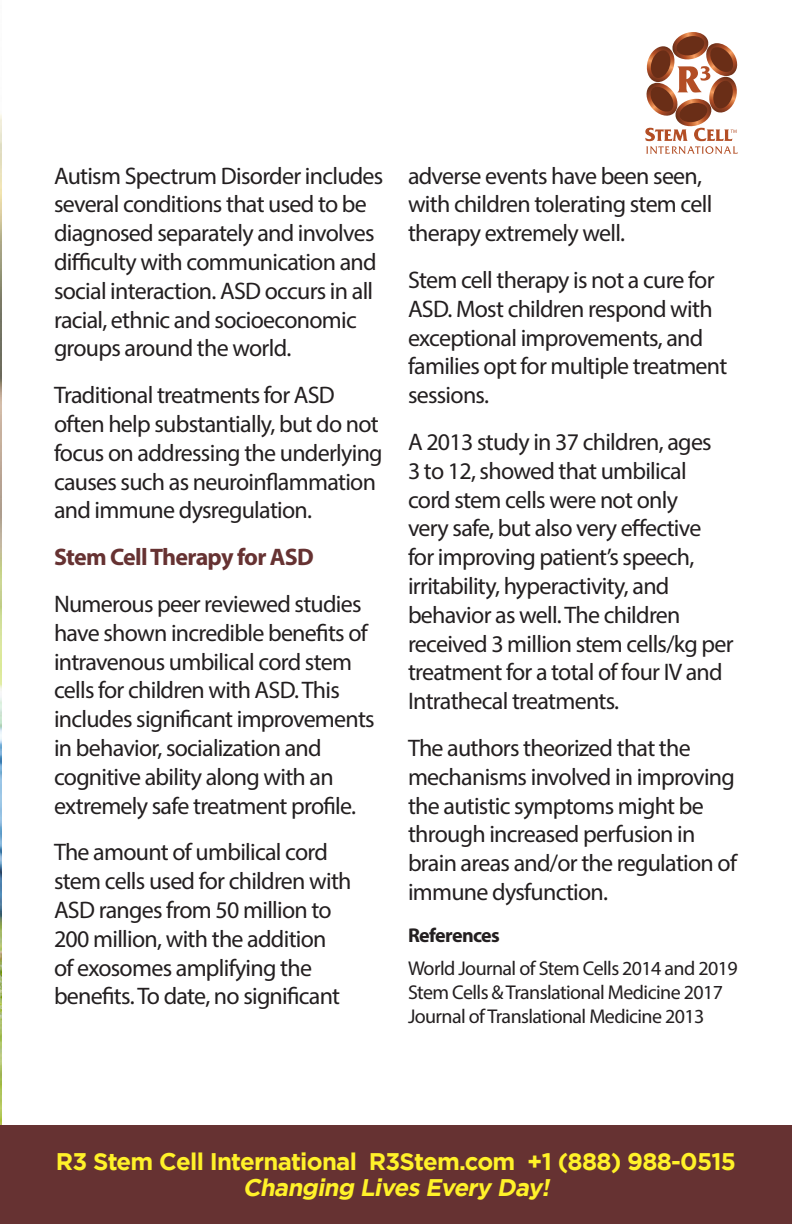
<style>
.page{position:relative;width:792px;height:1224px;background:#fff}
.page>*{position:absolute;margin:0;border:0;box-sizing:border-box;transform-origin:0 0}
.t1{font:24px/28.8px "Myriad Pro";letter-spacing:-.03em;color:#231f20}
.t2{font:700 24px "Gotham";letter-spacing:-.03em;color:#fff229}
.t3{font:italic 700 24px "Gotham";color:#fff229}
.t4{font:700 24px "Myriad Pro";letter-spacing:-.03em;color:#663232}
.t5{font:20px "Myriad Pro";letter-spacing:-.03em;color:#231f20}
.t6{font:700 20px "Myriad Pro";letter-spacing:-.03em;color:#231f20}
</style>
<div class="page">
<img style="left:0;top:114px;width:2px;height:1011px">
<svg style="left:645px;top:32px;width:93px;height:122px"></svg>
<div style="left:0;top:1125px;width:792px;height:99px;background:#663232"></div>
<p class="t1" style="left:54px;top:161px;width:331px">Autism Spectrum Disorder includes several conditions that used to be diagnosed separately and involves difficulty with communication and social interaction. ASD occurs in all racial, ethnic and socioeconomic groups around the world.</p>
<p class="t1" style="left:54px;top:380px;width:330px">Traditional treatments for ASD often help substantially, but do not focus on addressing the underlying causes such as neuroinflammation and immune dysregulation.</p>
<p class="t4" style="left:54px;top:541px;width:261px">Stem Cell Therapy for ASD</p>
<p class="t1" style="left:54px;top:589px;width:322px">Numerous peer reviewed studies have shown incredible benefits of intravenous umbilical cord stem cells for children with ASD. This includes significant improvements in behavior, socialization and cognitive ability along with an extremely safe treatment profile.</p>
<p class="t1" style="left:54px;top:838px;width:299px">The amount of umbilical cord stem cells used for children with<br>ASD ranges from 50 million to<br>200 million, with the addition of exosomes amplifying the benefits. To date, no significant</p>
<p class="t1" style="left:408px;top:161px;width:306px">adverse events have been seen, with children tolerating stem cell therapy extremely well.</p>
<p class="t1" style="left:408px;top:265px;width:321px">Stem cell therapy is not a cure for<br>ASD. Most children respond with exceptional improvements, and families opt for multiple treatment sessions.</p>
<p class="t1" style="left:408px;top:427px;width:327px">A 2013 study in 37 children, ages<br>3 to 12, showed that umbilical cord stem cells were not only<br>very safe, but also very effective for improving patient’s speech, irritability, hyperactivity, and behavior as well. The children received 3 million stem cells/kg per treatment for a total of four IV and<br>Intrathecal treatments.</p>
<p class="t1" style="left:408px;top:733px;width:331px">The authors theorized that the mechanisms involved in improving the autistic symptoms might be through increased perfusion in brain areas and/or the regulation of immune dysfunction.</p>
<p class="t6" style="left:408px;top:922px;width:93px">References</p>
<p class="t5" style="left:408px;top:956px;width:331px">World Journal of Stem Cells 2014 and 2019</p>
<p class="t5" style="left:408px;top:980px;width:316px">Stem Cells &amp; Translational Medicine 2017</p>
<p class="t5" style="left:408px;top:1004px;width:298px">Journal of Translational Medicine 2013</p>
<p class="t2" style="left:56px;top:1145px;width:682px">R3 Stem Cell International R3Stem.com +1 (888) 988-0515</p>
<p class="t3" style="left:243px;top:1171px;width:314px">Changing LivesEvery Day!</p>
</div>
